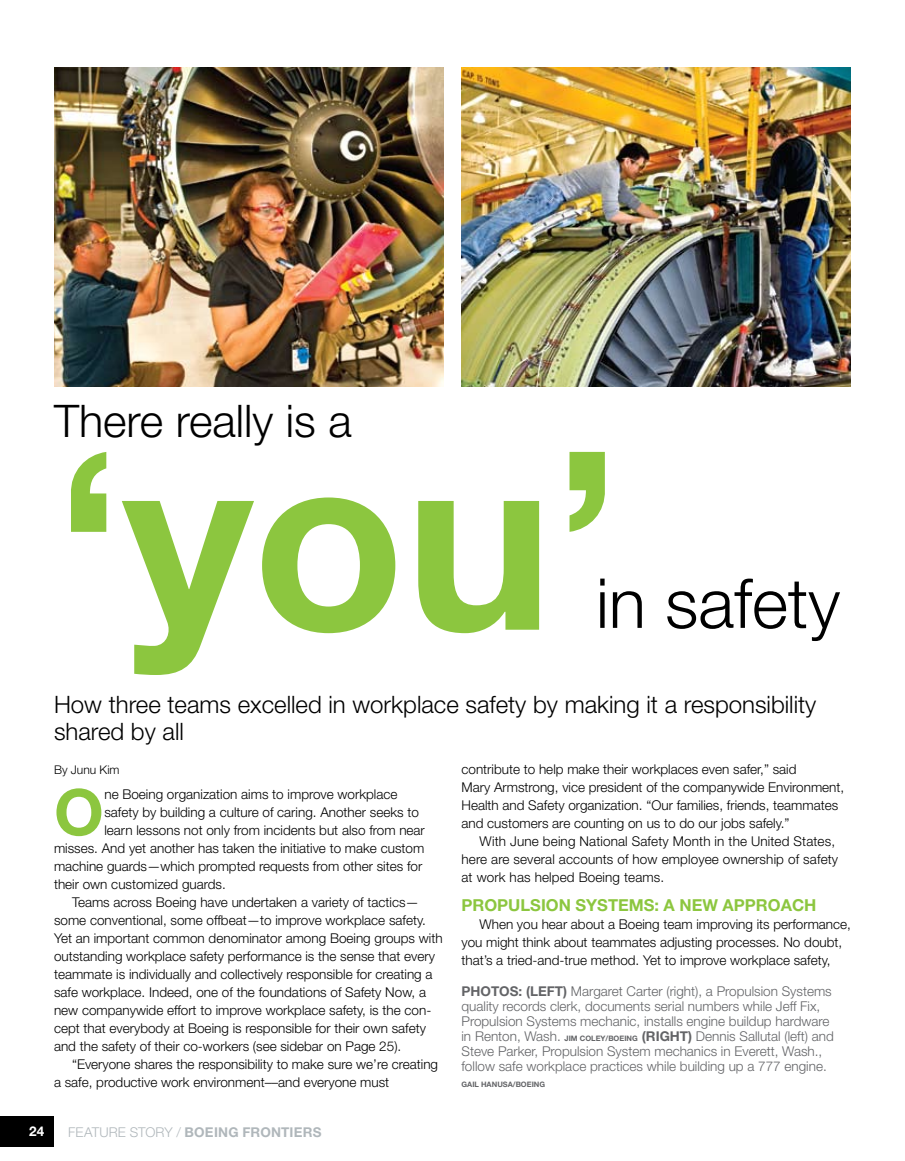
<style>
.page{position:relative;width:905px;height:1161px;background:#fff}
.page>*{position:absolute;margin:0;border:0;box-sizing:border-box;transform-origin:0 0}
.t1{font:700 249px "Helvetica Neue";color:#8cc63f}
.t2{font:300 69px "Helvetica Neue";color:#000}
.t3{font:700 63.9px "Helvetica Neue";color:#8cc63f}
.t4{font:300 45px "Helvetica Neue";color:#000}
.t5{font:300 24px/27px "Helvetica Neue";color:#000}
.t6{font:700 16.5px "Helvetica Neue";color:#8cc63f}
.t7{font:300 13.5px/18px "Helvetica Neue";color:#000}
.t8{font:300 13.5px/15px "Helvetica Neue";color:#636467}
.t9{font:700 13.5px "Helvetica Neue";letter-spacing:.015em;color:#b0b7bb}
.t10{font:700 13.5px "Helvetica Neue";color:#fff}
.t11{font:300 12px "Helvetica Neue";color:#000}
.t12{font:700 7.5px "Helvetica Neue";color:#636467}
.s1{font-weight:300}
.s2{font-weight:700}
.s3{font-weight:300;font-size:13.5px}
</style>
<div class="page">
<div style="left:0;top:1116px;width:54px;height:31px;background:#000"></div>
<img style="left:461px;top:68px;width:389px;height:319px">
<img style="left:54px;top:68px;width:389px;height:319px">
<h3 class="t4" style="left:54px;top:394px;width:299px">There really is a</h3>
<h1 class="t1" style="left:54px;top:387px;width:569px">‘YOU’</h1>
<h2 class="t2" style="left:596px;top:561px;width:246px">in safety</h2>
<h3 class="t5" style="left:54px;top:691px;width:763px">How three teams excelled in workplace safety by making it a responsibility shared by all</h3>
<p class="t11" style="left:54px;top:763px;width:67px">By Junu Kim</p>
<h3 class="t3" style="left:54px;top:773px;width:51px">O</h3>
<p class="t7" style="left:104px;top:785px;width:294px">ne Boeing organization aims to improve workplace</p>
<p class="t7" style="left:104px;top:803px;width:316px">safety by building a culture of caring. Another seeks to</p>
<p class="t7" style="left:104px;top:821px;width:322px">learn lessons not only from incidents but also from near</p>
<p class="t7" style="left:54px;top:839px;width:372px">misses. And yet another has taken the initiative to make custom</p>
<p class="t7" style="left:54px;top:857px;width:370px">machine guards—which prompted requests from other sites for</p>
<p class="t7" style="left:54px;top:875px;width:173px">their own customized guards.</p>
<p class="t7" style="left:72px;top:893px;width:348px">Teams across Boeing have undertaken a variety of tactics—</p>
<p class="t7" style="left:54px;top:911px;width:373px">some conventional, some offbeat—to improve workplace safety.</p>
<p class="t7" style="left:54px;top:929px;width:390px">Yet an important common denominator among Boeing groups with</p>
<p class="t7" style="left:54px;top:947px;width:382px">outstanding workplace safety performance is the sense that every</p>
<p class="t7" style="left:54px;top:965px;width:380px">teammate is individually and collectively responsible for creating a</p>
<p class="t7" style="left:54px;top:983px;width:373px">safe workplace. Indeed, one of the foundations of Safety Now, a</p>
<p class="t7" style="left:54px;top:1001px;width:379px">new companywide effort to improve workplace safety, is the con-</p>
<p class="t7" style="left:54px;top:1019px;width:373px">cept that everybody at Boeing is responsible for their own safety</p>
<p class="t7" style="left:54px;top:1037px;width:349px">and the safety of their co-workers (see sidebar on Page 25).</p>
<p class="t7" style="left:72px;top:1055px;width:367px">“Everyone shares the responsibility to make sure we’re creating</p>
<p class="t7" style="left:54px;top:1073px;width:337px">a safe, productive work environment––and everyone must</p>
<p class="t10" style="left:29px;top:1123px;width:17px">24</p>
<p class="t9" style="left:68px;top:1123px;width:255px"><span class="s1">FEATURE STORY /</span> BOEING FRONTIERS</p>
<p class="t7" style="left:461px;top:760px;width:384px">contribute to help make their workplaces even safer,” said<br>Mary Armstrong, vice president of the companywide Environment, Health and Safety organization. “Our families, friends, teammates and customers are counting on us to do our jobs safely.”</p>
<p class="t7" style="left:461px;top:832px;width:378px;text-indent:18px">With June being National Safety Month in the United States, here are several accounts of how employee ownership of safety at work has helped Boeing teams.</p>
<p class="t6" style="left:461px;top:895px;width:24px">PROP</p>
<p class="t6" style="left:508px;top:895px;width:33px">ULSION</p>
<p class="t6" style="left:575px;top:895px;width:33px">SYSTE</p>
<p class="t6" style="left:628px;top:895px;width:65px">MS: A NEW</p>
<p class="t6" style="left:722px;top:895px;width:24px">APPRO</p>
<p class="t6" style="left:780px;top:895px;width:37px">ACH</p>
<p class="t7" style="left:461px;top:915px;width:391px;text-indent:18px">When you hear about a Boeing team improving its performance, you might think about teammates adjusting processes. No doubt, that’s a tried-and-true method. Yet to improve workplace safety,</p>
<p class="t8" style="left:461px;top:984px;width:372px"><span class="s2">PHOTOS: (LEFT)</span> Margaret Carter (right), a Propulsion Systems quality records clerk, documents serial numbers while Jeff Fix,<br>Propulsion Systems mechanic, installs engine buildup hardware</p>
<p class="t12" style="left:461px;top:1034px;width:158px"><span class="s3">in Renton, Wash.</span> JIM COLEY/BOEING</p>
<p class="t8" style="left:461px;top:1029px;width:374px;text-indent:180px"><span class="s2">(RIGHT)</span> Dennis Sallutal (left) and<br>Steve Parker, Propulsion System mechanics in Everett, Wash., follow safe workplace practices while building up a 777 engine.</p>
<p class="t12" style="left:461px;top:1080px;width:66px">GAIL HANUSA/BOEING</p>
</div>
